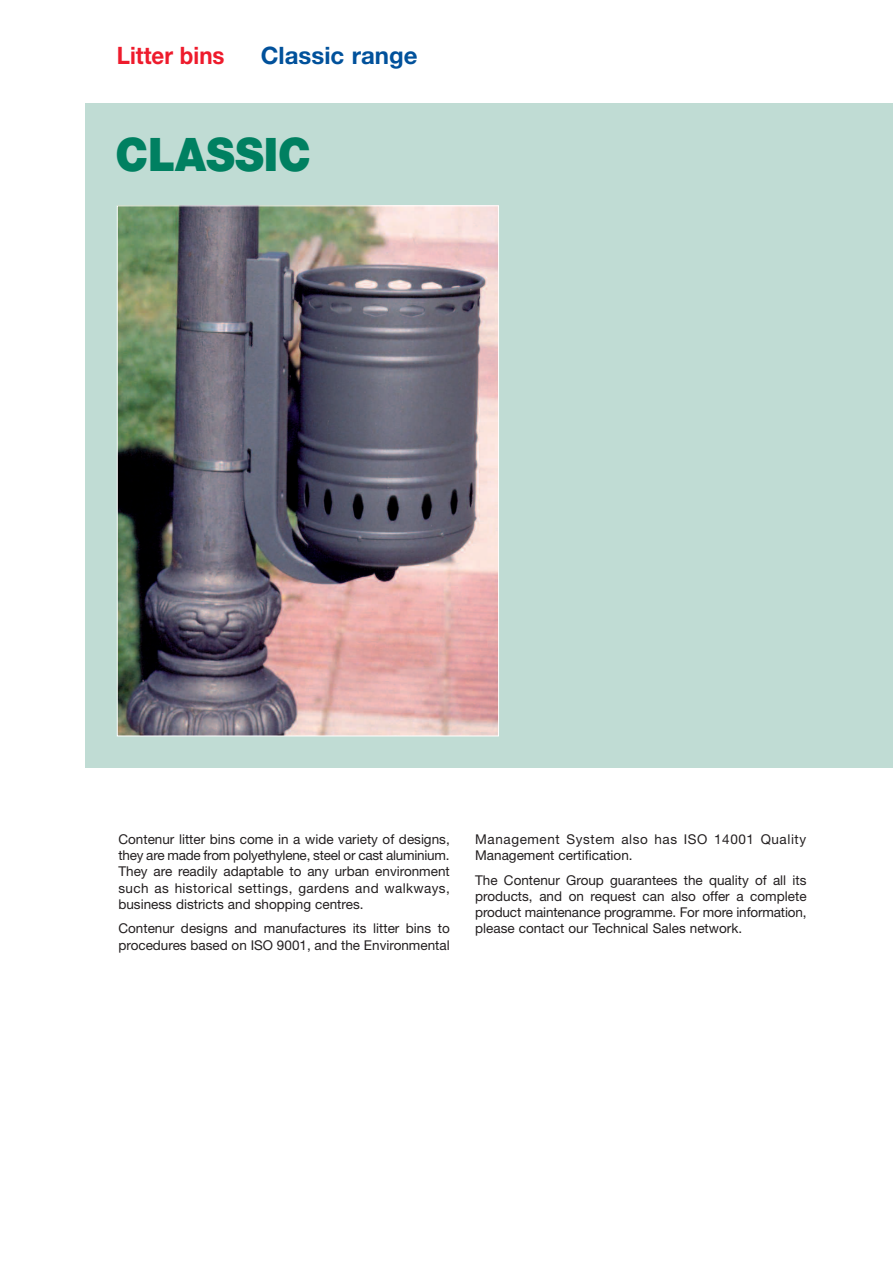
<style>
.page{position:relative;width:893px;height:1263px;background:#fff}
.page>*{position:absolute;margin:0;border:0;box-sizing:border-box;transform-origin:0 0}
.t1{font:900 46.35px "Helvetica Neue";color:#008061;scale:.93 1}
.t2{font:700 24px "Helvetica Neue";color:#01519b}
.t3{font:700 24px "Helvetica Neue";color:#ee1b2c;scale:.93 1}
.t4{font:13.5px/16.2px "Helvetica Neue";color:#231f20;text-align:justify}
.t5{font:13.5px/16.2px "Helvetica Neue";letter-spacing:.045em;color:#231f20}
</style>
<div class="page">
<div style="left:85px;top:103px;width:807px;height:665px;background:#c0dcd4"></div>
<img style="left:119px;top:207px;width:378px;height:527px">
<h2 class="t3" style="left:117px;top:47px;width:117px">Litter bins</h2>
<h2 class="t2" style="left:261px;top:47px;width:158px">Classic range</h2>
<h1 class="t1" style="left:115px;top:138px;width:212px">CLASSIC</h1>
<p class="t4" style="left:118px;top:832px;width:333px">Contenur litter bins come in a wide variety of designs, they are made from polyethylene, steel or cast aluminium.<br>They are readily adaptable to any urban environment such as historical settings, gardens and walkways, business districts and shopping centres.</p>
<p class="t4" style="left:118px;top:922px;width:333px">Contenur designs and manufactures its litter bins to procedures based on ISO 9001, and the Environmental</p>
<p class="t5" style="left:475px;top:832px;width:333px">Management System also has ISO 14001 Quality<br>Management certification.</p>
<p class="t4" style="left:475px;top:873px;width:333px">The Contenur Group guarantees the quality of all its products, and on request can also offer a complete product maintenance programme. For more information, please contact our Technical Sales network.</p>
</div>
